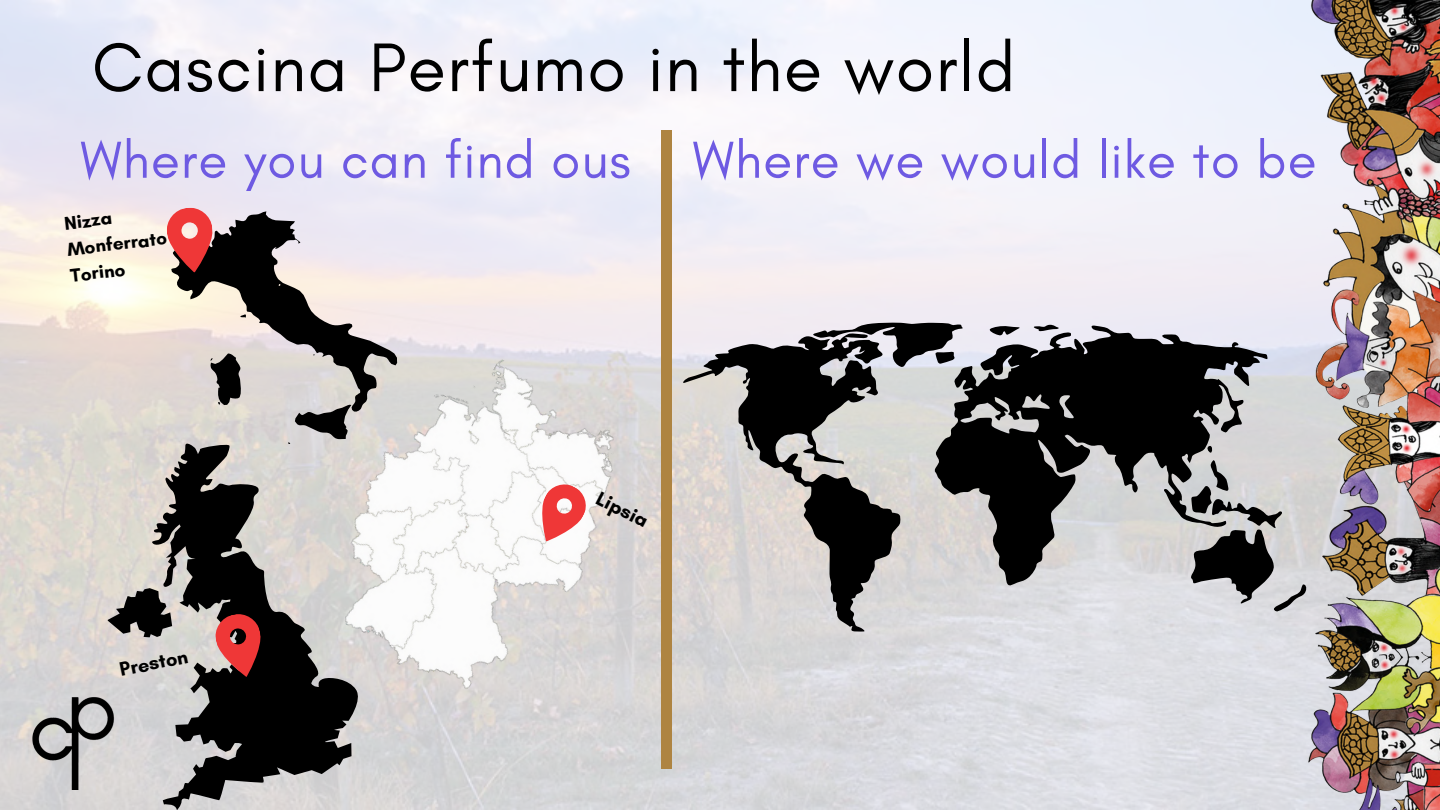
<style>
.page{position:relative;width:1440px;height:810px;background:#fff}
.page>*{position:absolute;margin:0;border:0;box-sizing:border-box;transform-origin:0 0}
.t1{font:70px "Glacial Indifference";letter-spacing:.02em;color:#000}
.t2{font:53px "Glacial Indifference";letter-spacing:.02em;color:#6e5ae2}
.t3{font:700 20px "Glacial Indifference";color:#000}
.t4{font:700 19px/26.3px "Glacial Indifference";color:#000}
</style>
<div class="page">
<img style="left:0;top:0;width:1306px;height:810px">
<div style="left:661px;top:130px;width:11px;height:639px;background:#ae8441"></div>
<img style="left:32px;top:694px;width:60px;height:95px">
<svg style="left:166px;top:198px;width:240px;height:218px;background:#b8b1b0"></svg>
<img style="left:300px;top:330px;width:354px;height:391px">
<svg style="left:92px;top:416px;width:285px;height:394px;background:#9c9a97"></svg>
<svg style="left:103px;top:585px;width:72px;height:61px;background:#807c7a"></svg>
<svg style="left:164px;top:205px;width:53px;height:70px;background:#c26564"></svg>
<svg style="left:527px;top:477px;width:66px;height:74px"></svg>
<svg style="left:211px;top:610px;width:58px;height:72px;background:#843736"></svg>
<img style="left:1306px;top:0;width:134px;height:810px">
<svg style="left:933px;top:325px;width:335px;height:262px;background:#6a6a6b"></svg>
<svg style="left:1189px;top:445px;width:117px;height:168px;background:#9e9e9f"></svg>
<svg style="left:683px;top:333px;width:219px;height:299px;background:#9d9a99"></svg>
<svg style="left:809px;top:323px;width:156px;height:45px;background:#646367"></svg>
<h1 class="t1" style="left:92px;top:25px;width:925px">Cascina Perfumo in the world</h1>
<p class="t2" style="left:80px;top:127px;width:1238px">Where you can find ous Where we would like to be</p>
<p class="t4" style="left:62px;top:210px;width:102px;rotate:-7deg">Nizza<br>Monferrato<br>Torino</p>
<p class="t3" style="left:117px;top:658px;width:71px;rotate:-12deg">Preston</p>
<p class="t3" style="left:603px;top:486px;width:57px;rotate:27deg">Lipsia</p>
</div>
